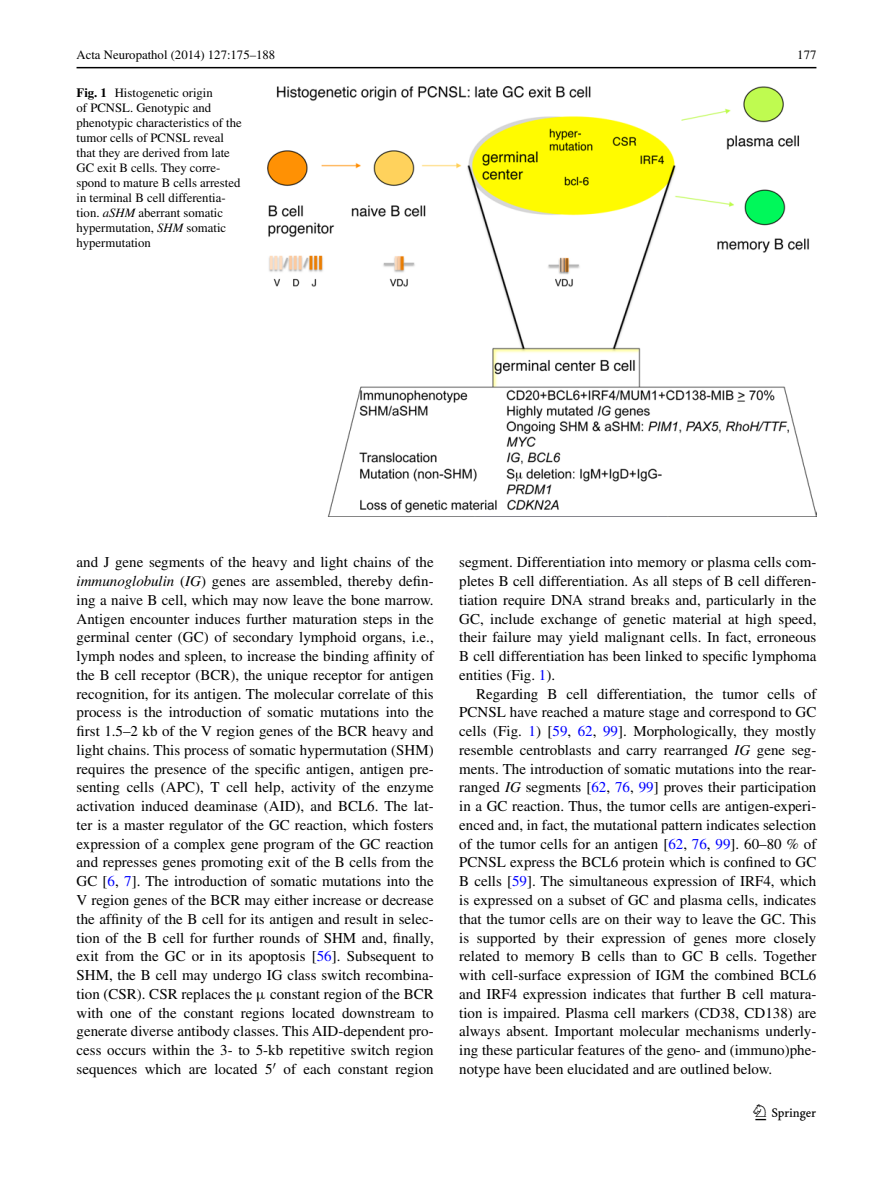
<style>
.page{position:relative;width:893px;height:1187px;background:#fff}
.page>*{position:absolute;margin:0;border:0;box-sizing:border-box;transform-origin:0 0}
.t1{font:22.5px "Springnew";color:#000}
.t2{font:15px/18.8px "Times";color:#000;text-align:justify}
.t3{font:12.75px/15px "Times";color:#000}
.s1{font-weight:700}
.s2{font-style:italic}
.s3{color:#00f}
.s4{font-family:"MTGU"}
</style>
<div class="page">
<hr style="left:77px;top:67px;width:739px;height:1px;background:#000">
<img style="left:268px;top:87px;width:548px;height:429px">
<p class="t3" style="left:77px;top:48px;width:200px">Acta Neuropathol (2014) 127:175–188</p>
<p class="t3" style="left:797px;top:48px;width:21px">177</p>
<p class="t3" style="left:77px;top:85px;width:167px"><span class="s1">Fig. 1</span> Histogenetic origin<br>of PCNSL. Genotypic and phenotypic characteristics of the tumor cells of PCNSL reveal that they are derived from late<br>GC exit B cells. They corre&shy;spond to mature B cells arrested in terminal B cell differentia&shy;tion. <span class="s2">aSHM</span> aberrant somatic hypermutation, <span class="s2">SHM</span> somatic hypermutation</p>
<p class="t2" style="left:77px;top:552px;width:359px">and J gene segments of the heavy and light chains of the <span class="s2">immunoglobulin</span> (<span class="s2">IG</span>) genes are assembled, thereby defin&shy;ing a naive B cell, which may now leave the bone marrow.<br>Antigen encounter induces further maturation steps in the germinal center (GC) of secondary lymphoid organs, i.e., lymph nodes and spleen, to increase the binding affinity of the B cell receptor (BCR), the unique receptor for antigen recognition, for its antigen. The molecular correlate of this process is the introduction of somatic mutations into the first 1.5–2 kb of the V region genes of the BCR heavy and light chains. This process of somatic hypermutation (SHM) requires the presence of the specific antigen, antigen pre&shy;senting cells (APC), T cell help, activity of the enzyme activation induced deaminase (AID), and BCL6. The lat&shy;ter is a master regulator of the GC reaction, which fosters expression of a complex gene program of the GC reaction and represses genes promoting exit of the B cells from the GC [<span class="s3">6</span>, <span class="s3">7</span>]. The introduction of somatic mutations into the V region genes of the BCR may either increase or decrease the affinity of the B cell for its antigen and result in selec&shy;tion of the B cell for further rounds of SHM and, finally, exit from the GC or in its apoptosis [<span class="s3">56</span>]. Subsequent to SHM, the B cell may undergo IG class switch recombina&shy;tion (CSR). CSR replaces the <span class="s4">μ</span> constant region of the BCR with one of the constant regions located downstream to generate diverse antibody classes. This AID-dependent pro&shy;cess occurs within the 3- to 5-kb repetitive switch region sequences which are located 5 of each constant region</p>
<p class="t2" style="left:459px;top:552px;width:359px">segment. Differentiation into memory or plasma cells com&shy;pletes B cell differentiation. As all steps of B cell differen&shy;tiation require DNA strand breaks and, particularly in the GC, include exchange of genetic material at high speed, their failure may yield malignant cells. In fact, erroneous B cell differentiation has been linked to specific lymphoma entities (Fig. <span class="s3">1</span>).</p>
<p class="t2" style="left:459px;top:684px;width:359px;text-indent:17px">Regarding B cell differentiation, the tumor cells of PCNSL have reached a mature stage and correspond to GC cells (Fig. <span class="s3">1</span>) [<span class="s3">59</span>, <span class="s3">62</span>, <span class="s3">99</span>]. Morphologically, they mostly resemble centroblasts and carry rearranged <span class="s2">IG</span> gene seg&shy;ments. The introduction of somatic mutations into the rear&shy;ranged <span class="s2">IG</span> segments [<span class="s3">62</span>, <span class="s3">76</span>, <span class="s3">99</span>] proves their participation in a GC reaction. Thus, the tumor cells are antigen-experi&shy;enced and, in fact, the mutational pattern indicates selection of the tumor cells for an antigen [<span class="s3">62</span>, <span class="s3">76</span>, <span class="s3">99</span>]. 60–80 % of PCNSL express the BCL6 protein which is confined to GC B cells [<span class="s3">59</span>]. The simultaneous expression of IRF4, which is expressed on a subset of GC and plasma cells, indicates that the tumor cells are on their way to leave the GC. This is supported by their expression of genes more closely related to memory B cells than to GC B cells. Together with cell-surface expression of IGM the combined BCL6 and IRF4 expression indicates that further B cell matura&shy;tion is impaired. Plasma cell markers (CD38, CD138) are always absent. Important molecular mechanisms underly&shy;ing these particular features of the geno- and (immuno)phe&shy;notype have been elucidated and are outlined below.</p>
<h1 class="t1" style="left:755px;top:1104px;width:62px">1 3</h1>
</div>
